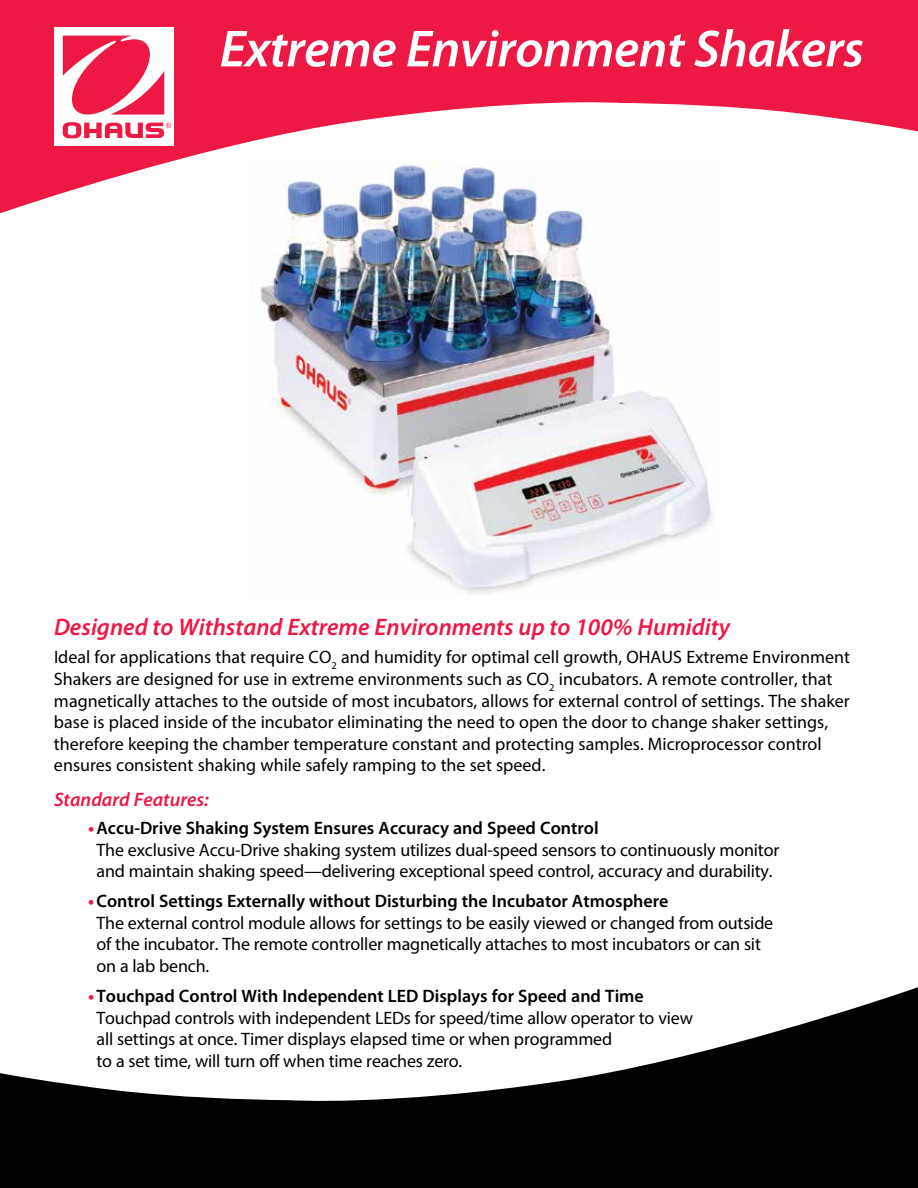
<style>
.page{position:relative;width:918px;height:1188px;background:#fff}
.page>*{position:absolute;margin:0;border:0;box-sizing:border-box;transform-origin:0 0}
.t1{font:italic 600 52.5px "Myriad Pro";letter-spacing:-.01em;color:#fff}
.t2{font:italic 600 24px "Myriad Pro";color:#ed1844}
.t3{font:italic 600 19.5px "Myriad Pro";color:#ed1844}
.t4{font:18px/21.6px "Myriad Pro";color:#000}
.s1{font-weight:700;color:#ed1844}
.s2{font-weight:600}
</style>
<div class="page">
<svg style="left:0;top:0;width:918px;height:214px;fill:#ed1844"></svg>
<div style="left:54px;top:27px;width:120px;height:119px;background:#fff"></div>
<svg style="left:63px;top:36px;width:108px;height:102px"></svg>
<svg style="left:0;top:987px;width:918px;height:201px;fill:#000"></svg>
<img style="left:251px;top:161px;width:472px;height:432px">
<h1 class="t1" style="left:220px;top:15px;width:646px">Extreme Environment Shakers</h1>
<h2 class="t2" style="left:54px;top:612px;width:678px">Designed to Withstand Extreme Environments up to 100% Humidity</h2>
<p class="t4" style="left:54px;top:646px;width:798px">Ideal for applications that require CO<sub>2</sub> and humidity for optimal cell growth, OHAUS Extreme Environment Shakers are designed for use in extreme environments such as CO<sub>2</sub> incubators. A remote controller, that magnetically attaches to the outside of most incubators, allows for external control of settings. The shaker base is placed inside of the incubator eliminating the need to open the door to change shaker settings, therefore keeping the chamber temperature constant and protecting samples. Microprocessor control ensures consistent shaking while safely ramping to the set speed.</p>
<p class="t3" style="left:54px;top:787px;width:156px">Standard Features:</p>
<p class="t4" style="left:97px;top:817px;width:684px;text-indent:-8px"><span class="s1">•</span><span class="s2">Accu-Drive Shaking System Ensures Accuracy and Speed Control<br></span>The exclusive Accu-Drive shaking system utilizes dual-speed sensors to continuously monitor and maintain shaking speed—delivering exceptional speed control, accuracy and durability.</p>
<p class="t4" style="left:97px;top:890px;width:678px;text-indent:-8px"><span class="s1">•</span><span class="s2">Control Settings Externally without Disturbing the Incubator Atmosphere<br></span>The external control module allows for settings to be easily viewed or changed from outside of the incubator. The remote controller magnetically attaches to most incubators or can sit on a lab bench.</p>
<p class="t4" style="left:97px;top:985px;width:598px;text-indent:-8px"><span class="s1">•</span> <span class="s2">Touchpad Control With Independent LED Displays for Speed and Time </span>Touchpad controls with independent LEDs for speed/time allow operator to view all settings at once. Timer displays elapsed time or when programmed<br>to a set time, will turn off when time reaches zero.</p>
</div>
